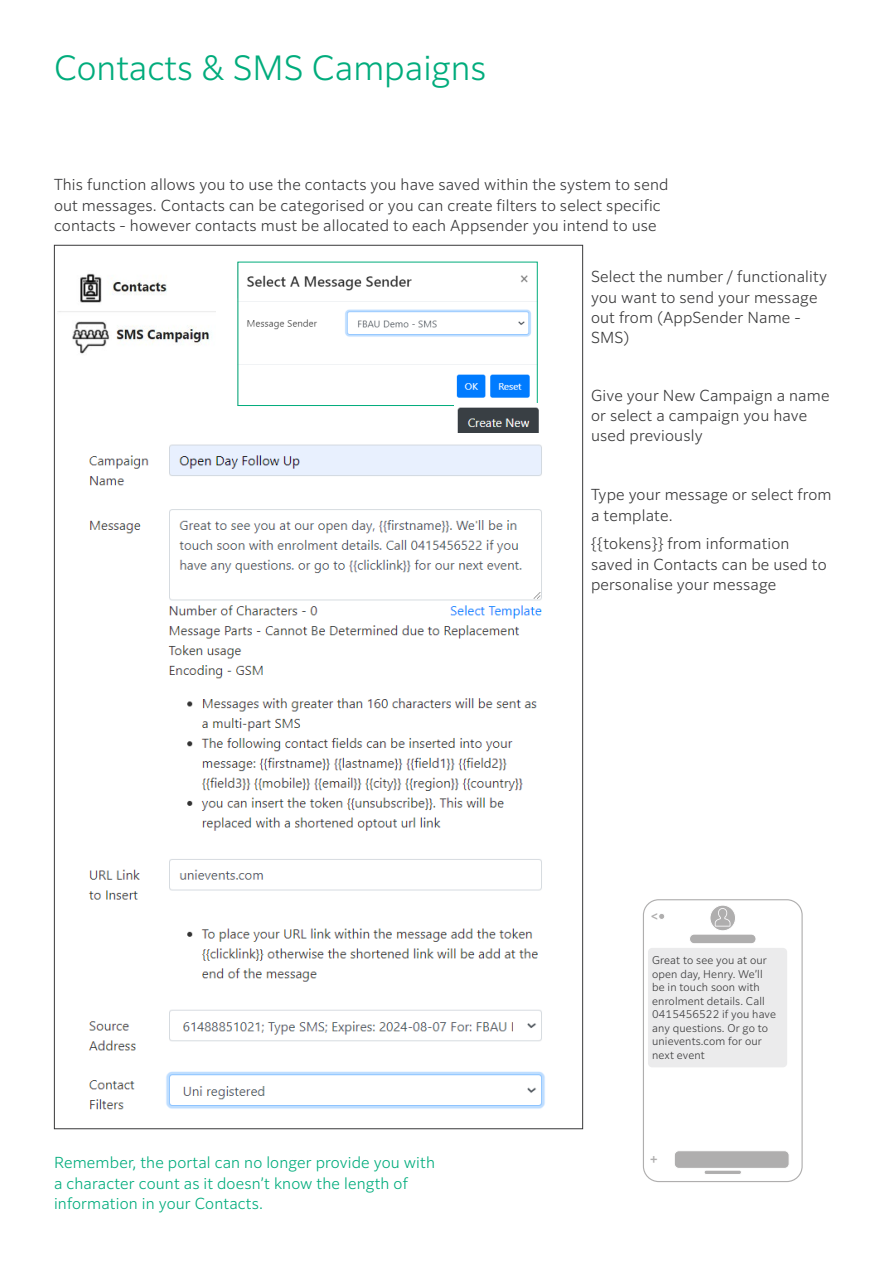
<style>
.page{position:relative;width:893px;height:1263px;background:#fff}
.page>*{position:absolute;margin:0;border:0;box-sizing:border-box;transform-origin:0 0}
.H1__Page_Title{font:300 33px "Clarimo UDPE";color:#00ac7c}
.P__Text{font:300 15px/20.2px "Clarimo UDPE";letter-spacing:.01em;color:#383839}
.P__Text_green{font:300 15px/20.2px "Clarimo UDPE";letter-spacing:.01em;color:#00ac7c}
.t1{font:600 11.85px "Clarimo UDPE";color:#afaeae}
.P__sms_grey{font:300 10.5px/13.5px "Clarimo UDPE";letter-spacing:.01em;color:#383839}
</style>
<div class="page">
<img style="left:240px;top:275px;width:295px;height:123px">
<img style="left:457px;top:407px;width:82px;height:26px">
<img style="left:88px;top:444px;width:457px;height:666px">
<div style="left:643px;top:899px;width:160px;height:283px;border:1px solid #afaeae;border-radius:15px"></div>
<div style="left:674px;top:1151px;width:115px;height:17px;background:#afaeae;border-radius:5px"></div>
<div style="left:674px;top:1150px;width:115px;height:18px;border:1px solid #fff;border-radius:5px"></div>
<div style="left:689px;top:934px;width:67px;height:10px;background:#afaeae;border-radius:5px"></div>
<div style="left:689px;top:934px;width:67px;height:10px;border:1px solid #fff;border-radius:5px"></div>
<div style="left:658px;top:913px;width:7px;height:7px;border:1px solid #fff;border-radius:50%"></div>
<hr style="left:704px;top:1170px;width:37px;height:4px;background:#afaeae;border-radius:2px">
<div style="left:704px;top:1170px;width:38px;height:5px;border:1px solid #fff;border-radius:2px"></div>
<svg style="left:710px;top:905px;width:25px;height:26px"></svg>
<div style="left:710px;top:905px;width:26px;height:26px;border:1px solid #fff;border-radius:50%"></div>
<svg style="left:715px;top:908px;width:15px;height:18px"></svg>
<div style="left:648px;top:948px;width:139px;height:119px;background:#ebebec;border-radius:4px"></div>
<img style="left:58px;top:273px;width:158px;height:81px">
<p class="H1__Page_Title" style="left:54px;top:41px;width:434px">Contacts &amp; SMS Campaigns</p>
<p class="P__Text" style="left:54px;top:173px;width:616px">This function allows you to use the contacts you have saved within the system to send out messages. Contacts can be categorised or you can create filters to select specific contacts - however contacts must be allocated to each Appsender you intend to use</p>
<p class="P__Text" style="left:591px;top:266px;width:237px">Select the number / functionality you want to send your message out from (AppSender Name -<br>SMS)</p>
<p class="P__Text" style="left:591px;top:384px;width:240px">Give your New Campaign a name or select a campaign you have used previously</p>
<p class="P__Text" style="left:591px;top:483px;width:242px">Type your message or select from a template.</p>
<p class="P__Text" style="left:591px;top:532px;width:237px">{{tokens}} from information saved in Contacts can be used to personalise your message</p>
<p class="t1" style="left:651px;top:906px;width:9px">&lt;</p>
<p class="P__sms_grey" style="left:652px;top:953px;width:125px">Great to see you at our open day, Henry. We’ll be in touch soon with enrolment details. Call<br>0415456522 if you have any questions. Or go to unievents.com for our next event</p>
<p class="P__Text_green" style="left:54px;top:1151px;width:383px">Remember, the portal can no longer provide you with a character count as it doesn’t know the length of information in your Contacts.</p>
<p class="t1" style="left:650px;top:1149px;width:9px">+</p>
</div>
